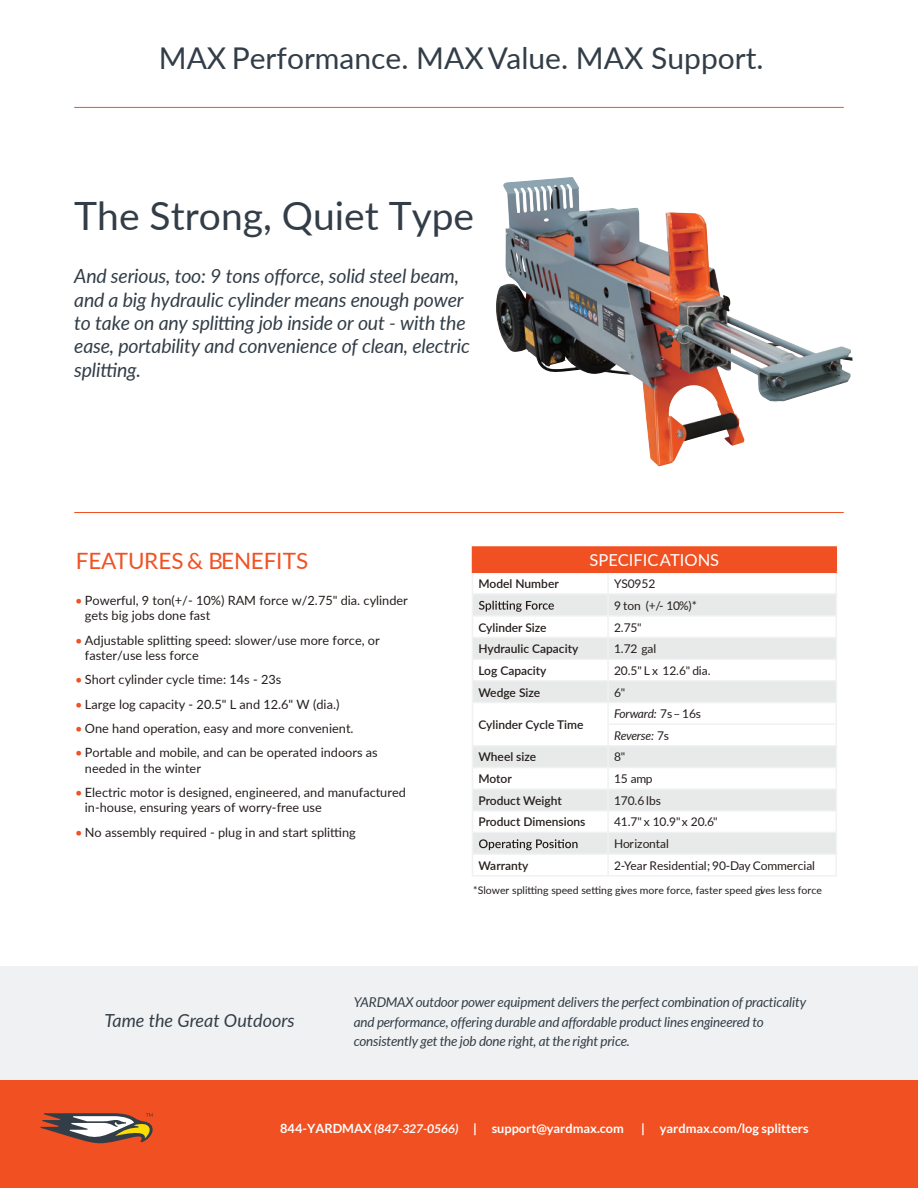
<style>
.page{position:relative;width:918px;height:1188px;background:#fff}
.page>*{position:absolute;margin:0;border:0;box-sizing:border-box;transform-origin:0 0}
.t1{font:39px "Lato";color:#323d47}
.t2{font:30px "Lato";color:#323d47}
.t3{font:22.5px "Lato";letter-spacing:-.01em;color:#f15122}
.t4{font:italic 19.5px/23.4px "Lato";letter-spacing:-.01em;color:#323d47}
.t5{font:italic 18px "Lato";color:#323d47}
.t6{font:16.5px "Lato";color:#fff}
.t7{font:italic 13.5px/19.5px "Lato";letter-spacing:-.02em;color:#323d47}
.t8{font:12.75px "Lato";color:#241e1c}
.t9{font:700 12.75px "Lato";color:#fff}
.t10{font:600 12px "Lato";color:#241e1c}
.t11{font:12px/21.6px "Lato";letter-spacing:-.01em;color:#241e1c}
.t12{font:italic 12px/21.6px "Lato";letter-spacing:-.025em;color:#241e1c}
.t13{font:10.5px "Lato";color:#241e1c}
.s1{font-style:normal}
.s2{color:#f15122}
.s3{font-style:italic;font-size:12px}
</style>
<div class="page">
<div style="left:0;top:111px;width:918px;height:1077px;background:#f0f1f2"></div>
<div style="left:0;top:1080px;width:918px;height:108px;background:#f15122"></div>
<div style="left:0;top:0;width:918px;height:965px;background:#fff"></div>
<svg style="left:40px;top:1113px;width:113px;height:30px"></svg>
<hr style="left:74px;top:107px;width:770px;height:1px;background:#f15122">
<hr style="left:74px;top:512px;width:770px;height:1px;background:#f15122">
<img style="left:496px;top:177px;width:356px;height:290px">
<hr style="left:472px;top:875px;width:136px;height:2px;background:#f0f1f2">
<hr style="left:608px;top:875px;width:229px;height:2px;background:#f0f1f2">
<hr style="left:472px;top:546px;width:136px;height:2px;background:#f15122">
<hr style="left:608px;top:546px;width:229px;height:2px;background:#f15122">
<svg style="left:472px;top:548px;width:365px;height:327px"></svg>
<svg style="left:737px;top:1123px;width:5px;height:10px"></svg>
<h2 class="t2" style="left:159px;top:37px;width:606px">MAX Performance. MAX Value. MAX Support.</h2>
<h1 class="t1" style="left:74px;top:188px;width:401px">The Strong, Quiet Type</h1>
<h3 class="t4" style="left:74px;top:264px;width:397px">And serious, too: 9 tons offorce, solid steel beam, and a big hydraulic cylinder means enough power to take on any splitting job inside or out - with the ease, portability and convenience of clean, electric splitting.</h3>
<h3 class="t3" style="left:76px;top:544px;width:234px">FEATURES &amp; BENEFITS</h3>
<p class="t6" style="left:590px;top:548px;width:131px">SPECIFICATIONS</p>
<p class="t10" style="left:478px;top:575px;width:82px">Model Number</p>
<p class="t11" style="left:614px;top:572px;width:84px">YS0952<br>9 ton (+/- 10%)*</p>
<p class="t10" style="left:478px;top:618px;width:70px">Cylinder Size</p>
<p class="t11" style="left:614px;top:616px;width:29px">2.75"</p>
<p class="t10" style="left:478px;top:640px;width:101px">Hydraulic Capacity</p>
<p class="t11" style="left:614px;top:638px;width:44px">1.72 gal</p>
<p class="t10" style="left:478px;top:662px;width:70px">Log Capacity</p>
<p class="t11" style="left:614px;top:659px;width:98px">20.5" L x 12.6" dia.</p>
<p class="t10" style="left:478px;top:683px;width:63px">Wedge Size</p>
<p class="t11" style="left:614px;top:681px;width:13px">6"</p>
<p class="t10" style="left:478px;top:716px;width:106px">Cylinder Cycle Time</p>
<p class="t12" style="left:614px;top:703px;width:89px">Forward: <span class="s1">7s– 16s<br></span>Reverse: <span class="s1">7s</span></p>
<p class="t10" style="left:478px;top:748px;width:59px">Wheel size</p>
<p class="t11" style="left:614px;top:746px;width:13px">8"</p>
<p class="t10" style="left:478px;top:770px;width:35px">Motor</p>
<p class="t11" style="left:614px;top:767px;width:40px">15 amp</p>
<p class="t10" style="left:478px;top:792px;width:85px">Product Weight</p>
<p class="t11" style="left:614px;top:789px;width:48px">170.6 lbs</p>
<p class="t10" style="left:478px;top:813px;width:109px">Product Dimensions</p>
<p class="t11" style="left:614px;top:811px;width:105px">41.7" x 10.9"x 20.6"<br>Horizontal</p>
<p class="t10" style="left:479px;top:857px;width:51px">Warranty</p>
<p class="t11" style="left:614px;top:854px;width:203px">2-Year Residential; 90-Day Commercial</p>
<p class="t13" style="left:473px;top:883px;width:350px">*Slower splitting speed setting gives more force, faster speed gives less force</p>
<p class="t8" style="left:75px;top:591px;width:334px"><span class="s2">•</span> Powerful, 9 ton(+/- 10%) RAM force w/2.75" dia. cylinder</p>
<p class="t8" style="left:75px;top:631px;width:306px"><span class="s2">•</span> Adjustable splitting speed: slower/use more force, or</p>
<p class="t8" style="left:75px;top:670px;width:208px"><span class="s2">•</span> Short cylinder cycle time: 14s - 23s</p>
<p class="t8" style="left:75px;top:695px;width:266px"><span class="s2">•</span> Large log capacity - 20.5" L and 12.6" W (dia.)</p>
<p class="t8" style="left:75px;top:719px;width:280px"><span class="s2">•</span> One hand operation, easy and more convenient.</p>
<p class="t8" style="left:75px;top:744px;width:304px"><span class="s2">•</span> Portable and mobile, and can be operated indoors as</p>
<p class="t8" style="left:75px;top:783px;width:332px"><span class="s2">•</span> Electric motor is designed, engineered, and manufactured</p>
<p class="t8" style="left:75px;top:823px;width:282px"><span class="s2">•</span> No assembly required - plug in and start splitting</p>
<p class="t8" style="left:85px;top:606px;width:127px">gets big jobs done fast</p>
<p class="t8" style="left:85px;top:646px;width:115px">faster/use less force</p>
<p class="t8" style="left:85px;top:759px;width:118px">needed in the winter</p>
<p class="t8" style="left:85px;top:798px;width:238px">in-house, ensuring years of worry-free use</p>
<h3 class="t5" style="left:105px;top:1007px;width:192px">Tame the Great Outdoors</h3>
<p class="t7" style="left:354px;top:992px;width:454px">YARDMAX outdoor power equipment delivers the perfect combination of practicality and performance, offering durable and affordable product lines engineered to consistently get the job done right, at the right price.</p>
<p class="t9" style="left:280px;top:1121px;width:345px">844-YARDMAX <span class="s3">(847-327-0566)</span> | support@yardmax.com</p>
<p class="t9" style="left:641px;top:1121px;width:169px">| yardmax.com log splitters</p>
</div>
